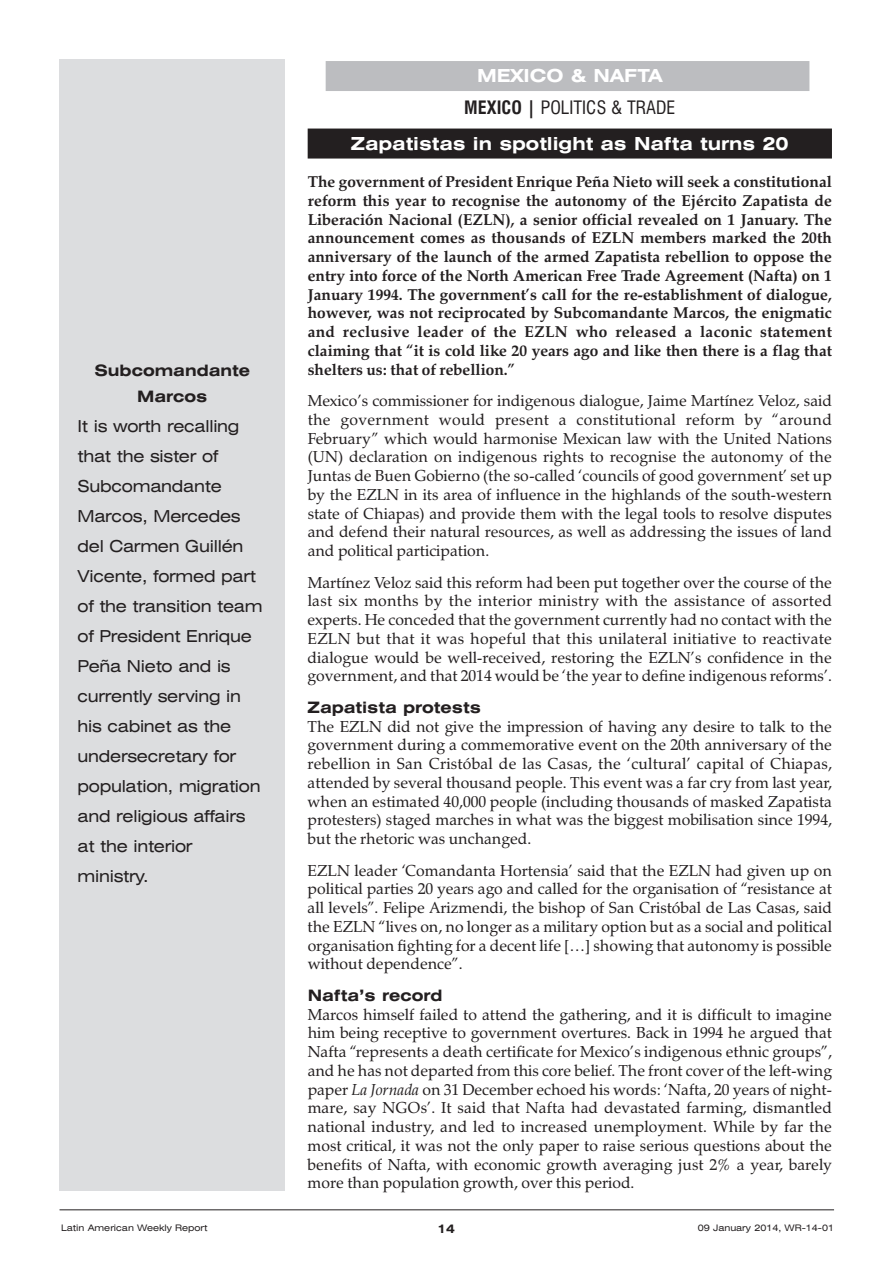
<style>
.page{position:relative;width:893px;height:1263px;background:#fff}
.page>*{position:absolute;margin:0;border:0;box-sizing:border-box;transform-origin:0 0}
.t1{font:700 expanded 18px "Swiss 721 BT";color:#fff}
.t2{font:condensed 18px/32.2px "Swiss 721 BT";color:#231f20;text-align:center}
.t3{font:expanded 16.5px/30px "Swiss 721 BT";letter-spacing:-.015em;color:#231f20}
.t4{font:15.75px/18.8px "Zapf Calligraphic 801 BT";color:#231f20;text-align:justify}
.t5{font:700 15.75px/18.8px "Zapf Calligraphic 801 BT";color:#231f20;text-align:justify}
.t6{font:700 expanded 15.75px/25.5px "Swiss 721 BT";color:#231f20;text-align:center}
.t7{font:700 expanded 12px "Swiss 721 BT";color:#231f20}
.t8{font:expanded 9px "Swiss 721 BT";color:#231f20}
.s1{font-weight:700;font-stretch:expanded;color:#fff}
.s2{font-weight:700}
.s3{font-style:italic}
</style>
<div class="page">
<div style="left:326px;top:61px;width:483px;height:30px;background:#bcbdc0"></div>
<div style="left:308px;top:129px;width:524px;height:30px;background:#231f20"></div>
<hr style="left:60px;top:1209px;width:774px;height:1px;background:#231f20">
<div style="left:60px;top:60px;width:225px;height:1131px;background:#dcdddf"></div>
<p class="t6" style="left:94px;top:358px;width:157px">Subcomandante<br>Marcos</p>
<p class="t3" style="left:78px;top:411px;width:187px">It is worth recalling that the sister of<br>Subcomandante<br>Marcos, Mercedes del Carmen Guillén<br>Vicente, formed part of the transition team of President Enrique<br>Peña Nieto and is currently serving in his cabinet as the undersecretary for population, migration and religious affairs at the interior ministry.</p>
<p class="t8" style="left:61px;top:1223px;width:148px">Latin American Weekly Report</p>
<p class="t2" style="left:464px;top:60px;width:213px"><span class="s1">MEXICO &amp; NAFTA<br></span><span class="s2">MEXICO |</span> POLITICS &amp; TRADE</p>
<p class="t1" style="left:351px;top:133px;width:439px">Zapatistas in spotlight as Nafta turns 20</p>
<p class="t5" style="left:308px;top:172px;width:526px">The government of President Enrique Peña Nieto will seek a constitutional reform this year to recognise the autonomy of the Ejército Zapatista de Liberación Nacional (EZLN), a senior official revealed on 1 January. The announcement comes as thousands of EZLN members marked the 20th anniversary of the launch of the armed Zapatista rebellion to oppose the entry into force of the North American Free Trade Agreement (Nafta) on 1<br>January 1994. The government’s call for the re-establishment of dialogue, however, was not reciprocated by Subcomandante Marcos, the enigmatic and reclusive leader of the EZLN who released a laconic statement claiming that “it is cold like 20 years ago and like then there is a flag that shelters us: that of rebellion.”</p>
<p class="t4" style="left:308px;top:391px;width:526px">Mexico’s commissioner for indigenous dialogue, Jaime Martínez Veloz, said the government would present a constitutional reform by “around February” which would harmonise Mexican law with the United Nations (UN) declaration on indigenous rights to recognise the autonomy of the Juntas de Buen Gobierno (the so-called ‘councils of good government’ set up by the EZLN in its area of influence in the highlands of the south-western state of Chiapas) and provide them with the legal tools to resolve disputes and defend their natural resources, as well as addressing the issues of land and political participation.</p>
<p class="t4" style="left:308px;top:573px;width:526px">Martínez Veloz said this reform had been put together over the course of the last six months by the interior ministry with the assistance of assorted experts. He conceded that the government currently had no contact with the EZLN but that it was hopeful that this unilateral initiative to reactivate dialogue would be well-received, restoring the EZLN’s confidence in the government, and that 2014 would be ‘the year to define indigenous reforms’.</p>
<p class="t6" style="left:308px;top:695px;width:175px">Zapatista protests</p>
<p class="t4" style="left:308px;top:717px;width:526px">The EZLN did not give the impression of having any desire to talk to the government during a commemorative event on the 20th anniversary of the rebellion in San Cristóbal de las Casas, the ‘cultural’ capital of Chiapas, attended by several thousand people. This event was a far cry from last year, when an estimated 40,000 people (including thousands of masked Zapatista protesters) staged marches in what was the biggest mobilisation since 1994, but the rhetoric was unchanged.</p>
<p class="t4" style="left:308px;top:861px;width:526px">EZLN leader ‘Comandanta Hortensia’ said that the EZLN had given up on political parties 20 years ago and called for the organisation of “resistance at all levels”. Felipe Arizmendi, the bishop of San Cristóbal de Las Casas, said the EZLN “lives on, no longer as a military option but as a social and political organisation fighting for a decent life […] showing that autonomy is possible without dependence”.</p>
<p class="t6" style="left:308px;top:983px;width:136px">Nafta’s record</p>
<p class="t4" style="left:308px;top:1005px;width:526px">Marcos himself failed to attend the gathering, and it is difficult to imagine him being receptive to government overtures. Back in 1994 he argued that Nafta “represents a death certificate for Mexico’s indigenous ethnic groups”, and he has not departed from this core belief. The front cover of the left-wing paper <span class="s3">La Jornada</span> on 31 December echoed his words: ‘Nafta, 20 years of night&shy;mare, say NGOs’. It said that Nafta had devastated farming, dismantled national industry, and led to increased unemployment. While by far the most critical, it was not the only paper to raise serious questions about the benefits of Nafta, with economic growth averaging just 2% a year, barely more than population growth, over this period.</p>
<p class="t7" style="left:437px;top:1221px;width:19px">14</p>
<p class="t8" style="left:698px;top:1223px;width:138px">09 January 2014, WR-14-01</p>
</div>
